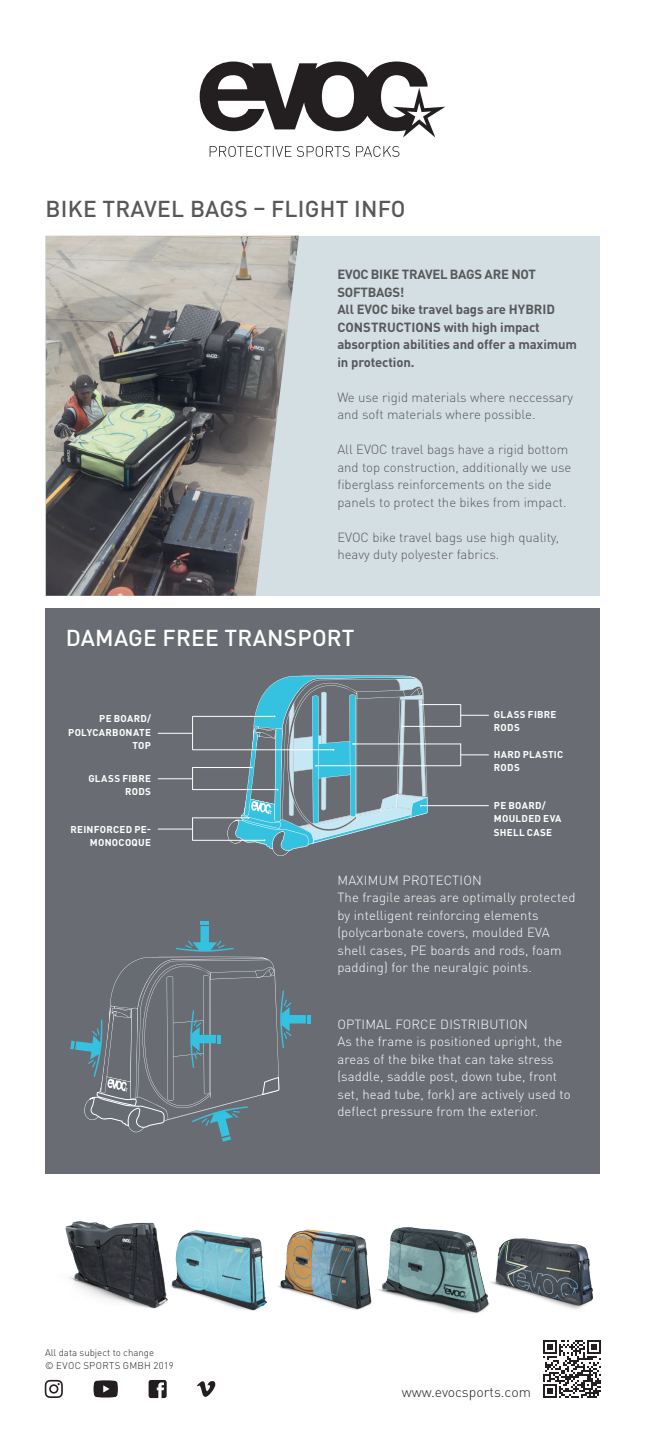
<style>
.page{position:relative;width:645px;height:1439px;background:#fff}
.page>*{position:absolute;margin:0;border:0;box-sizing:border-box;transform-origin:0 0}
.t1{font:500 22.75px "DINOT";letter-spacing:.01em;color:#57585a}
.t2{font:500 22.75px "DINOT";letter-spacing:.01em;color:#fff}
.t3{font:300 14px "DINOT";color:#231f20}
.t4{font:300 13.12px/17.5px "DINOT";letter-spacing:.01em;color:#fff}
.t5{font:300 13.12px/17.5px "DINOT";color:#57585a}
.t6{font:700 13.12px/17.5px "DINOT";letter-spacing:-.01em;color:#57585a}
.t7{font:700 9.8px/13.1px "DINOT";letter-spacing:.03em;color:#fff;text-align:right}
.t8{font:300 9.62px/12.2px "DINOT";color:#231f20}
</style>
<div class="page">
<svg style="left:200px;top:62px;width:245px;height:75px"></svg>
<svg style="left:210px;top:146px;width:189px;height:11px"></svg>
<div style="left:46px;top:236px;width:554px;height:359px;background:#d4dfe4"></div>
<div style="left:46px;top:608px;width:554px;height:565px;background:#696c72"></div>
<img style="left:507px;top:1238px;width:87px;height:71px">
<img style="left:388px;top:1227px;width:119px;height:86px">
<img style="left:280px;top:1229px;width:108px;height:81px">
<img style="left:175px;top:1230px;width:105px;height:81px">
<img style="left:65px;top:1221px;width:110px;height:88px">
<svg style="left:149px;top:1380px;width:18px;height:18px"></svg>
<svg style="left:197px;top:1381px;width:18px;height:15px"></svg>
<svg style="left:94px;top:1380px;width:24px;height:17px"></svg>
<svg style="left:45px;top:1380px;width:18px;height:18px"></svg>
<svg style="left:543px;top:1340px;width:58px;height:57px"></svg>
<img style="left:46px;top:236px;width:253px;height:360px">
<hr style="left:193px;top:716px;width:82px;height:1px;background:#fff">
<hr style="left:192px;top:789px;width:86px;height:1px;background:#fff">
<hr style="left:192px;top:767px;width:60px;height:1px;background:#fff">
<hr style="left:192px;top:817px;width:57px;height:1px;background:#fff">
<hr style="left:192px;top:749px;width:141px;height:1px;background:#fff">
<hr style="left:316px;top:765px;width:145px;height:1px;background:#fff">
<hr style="left:192px;top:840px;width:73px;height:1px;background:#fff">
<hr style="left:421px;top:805px;width:68px;height:1px;background:#fff">
<hr style="left:353px;top:743px;width:108px;height:1px;background:#fff">
<hr style="left:402px;top:726px;width:59px;height:1px;background:#fff">
<hr style="left:421px;top:704px;width:40px;height:1px;background:#fff">
<svg style="left:227px;top:675px;width:201px;height:181px"></svg>
<hr style="left:192px;top:716px;width:1px;height:34px;background:#fff">
<svg style="left:192px;top:767px;width:1px;height:23px"></svg>
<svg style="left:192px;top:818px;width:1px;height:22px"></svg>
<svg style="left:460px;top:744px;width:29px;height:22px"></svg>
<svg style="left:460px;top:704px;width:29px;height:22px"></svg>
<hr style="left:158px;top:733px;width:35px;height:1px;background:#fff">
<hr style="left:158px;top:778px;width:35px;height:1px;background:#fff">
<hr style="left:158px;top:829px;width:35px;height:1px;background:#fff">
<svg style="left:70px;top:921px;width:241px;height:220px"></svg>
<h1 class="t1" style="left:46px;top:194px;width:361px">BIKE TRAVEL BAGS – FLIGHT INFO</h1>
<p class="t6" style="left:337px;top:265px;width:241px">EVOC BIKE TRAVEL BAGS ARE NOT<br>SOFTBAGS!<br>All EVOC bike travel bags are HYBRID<br>CONSTRUCTIONS with high impact absorption abilities and offer a maximum in protection.</p>
<p class="t5" style="left:337px;top:388px;width:237px">We use rigid materials where neccessary and soft materials where possible.</p>
<p class="t5" style="left:337px;top:441px;width:236px">All EVOC travel bags have a rigid bottom and top construction, additionally we use fiberglass reinforcements on the side panels to protect the bikes from impact.</p>
<p class="t5" style="left:337px;top:528px;width:223px">EVOC bike travel bags use high quality, heavy duty polyester fabrics.</p>
<h1 class="t2" style="left:66px;top:623px;width:290px">DAMAGE FREE TRANSPORT</h1>
<p class="t7" style="left:68px;top:712px;width:84px">PE BOARD/<br>POLYCARBONATE<br>TOP</p>
<p class="t7" style="left:88px;top:772px;width:64px">GLASS FIBRE<br>RODS</p>
<p class="t7" style="left:70px;top:823px;width:82px">REINFORCED PE-<br>MONOCOQUE</p>
<p class="t7" style="left:494px;top:708px;width:64px;text-align:left">GLASS FIBRE<br>RODS</p>
<p class="t7" style="left:494px;top:747px;width:71px;text-align:left">HARD PLASTIC<br>RODS</p>
<p class="t7" style="left:494px;top:799px;width:69px;text-align:left">PE BOARD/<br>MOULDED EVA<br>SHELL CASE</p>
<p class="t4" style="left:337px;top:871px;width:240px">MAXIMUM PROTECTION<br>The fragile areas are optimally protected by intelligent reinforcing elements (polycarbonate covers, moulded EVA shell cases, PE boards and rods, foam padding) for the neuralgic points.</p>
<p class="t8" style="left:45px;top:1346px;width:130px">All data subject to change<br>© EVOC SPORTS GMBH 2019</p>
<p class="t4" style="left:337px;top:1015px;width:235px">OPTIMAL FORCE DISTRIBUTION<br>As the frame is positioned upright, the areas of the bike that can take stress (saddle, saddle post, down tube, front set, head tube, fork) are actively used to deflect pressure from the exterior.</p>
<p class="t3" style="left:402px;top:1383px;width:131px">www.evocsports.com</p>
</div>
